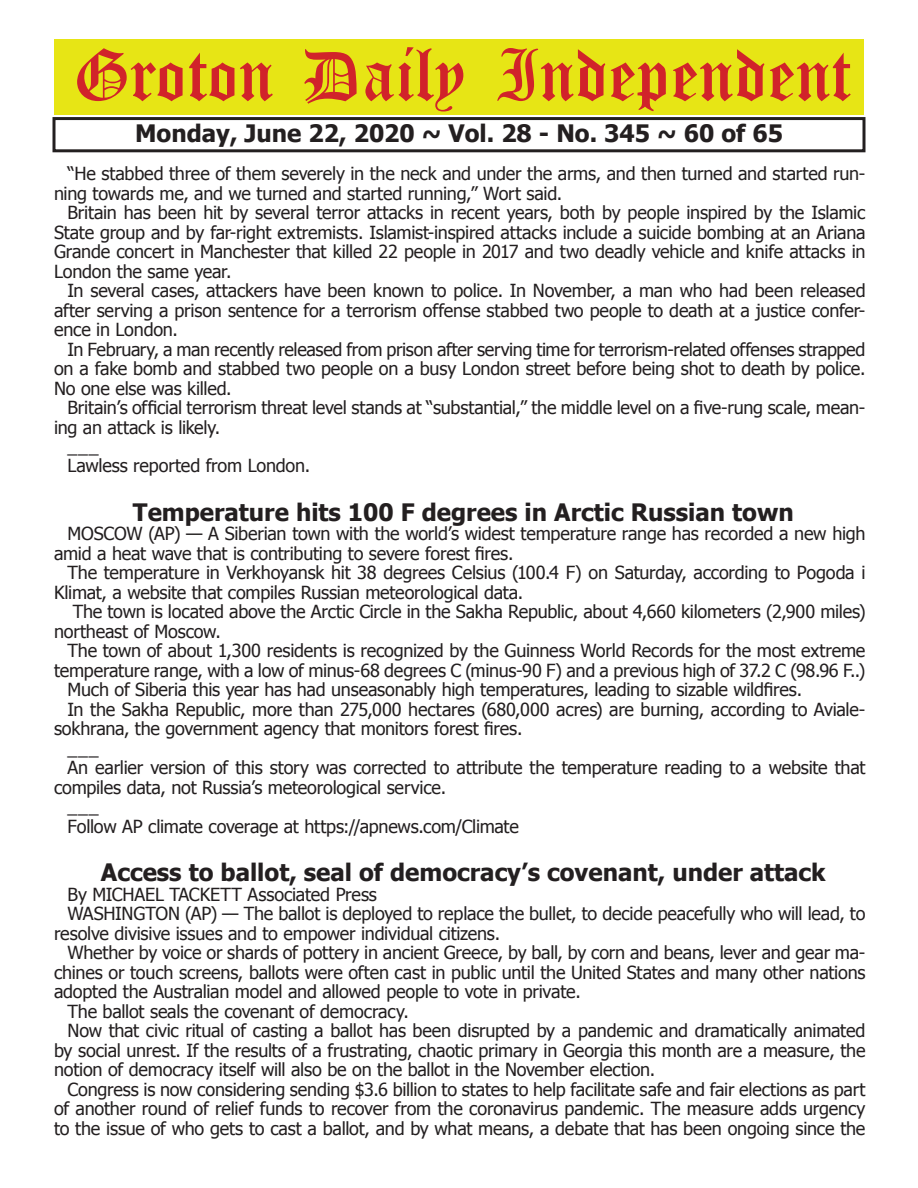
<style>
.page{position:relative;width:918px;height:1188px;background:#fff}
.page>*{position:absolute;margin:0;border:0;box-sizing:border-box;transform-origin:0 0}
.t1{font:54px "Old English Five";color:#d1232a}
.t2{font:700 24px "Tahoma";color:#231f20}
.t3{font:18px/19.5px "Tahoma";letter-spacing:-.01em;color:#231f20}
</style>
<div class="page">
<div style="left:52px;top:117px;width:814px;height:35px;border:3px solid #231f20"></div>
<div style="left:54px;top:40px;width:810px;height:75px;background:#e7e515"></div>
<h1 class="t1" style="left:73px;top:50px;width:779px">Groton Daily Independent</h1>
<h2 class="t2" style="left:135px;top:116px;width:649px">Monday, June 22, 2020 ~ Vol. 28 - No. 345 ~ 60 of 65</h2>
<p class="t3" style="left:54px;top:163px;width:813px;text-indent:14px">“He stabbed three of them severely in the neck and under the arms, and then turned and started run&shy;ning towards me, and we turned and started running,” Wort said.</p>
<p class="t3" style="left:54px;top:202px;width:813px;text-align:justify;text-indent:14px">Britain has been hit by several terror attacks in recent years, both by people inspired by the Islamic State group and by far-right extremists. Islamist-inspired attacks include a suicide bombing at an Ariana Grande concert in Manchester that killed 22 people in 2017 and two deadly vehicle and knife attacks in London the same year.</p>
<p class="t3" style="left:54px;top:280px;width:813px;text-align:justify;text-indent:14px">In several cases, attackers have been known to police. In November, a man who had been released after serving a prison sentence for a terrorism offense stabbed two people to death at a justice confer&shy;ence in London.</p>
<p class="t3" style="left:54px;top:338px;width:813px;text-align:justify;text-indent:14px">In February, a man recently released from prison after serving time for terrorism-related offenses strapped on a fake bomb and stabbed two people on a busy London street before being shot to death by police.<br>No one else was killed.</p>
<p class="t3" style="left:68px;top:397px;width:799px">Britain’s official terrorism threat level stands at “substantial,” the middle level on a five-rung scale, mean-</p>
<p class="t3" style="left:54px;top:416px;width:168px">ing an attack is likely.</p>
<p class="t3" style="left:68px;top:436px;width:33px">___</p>
<p class="t3" style="left:68px;top:455px;width:244px">Lawless reported from London.</p>
<h2 class="t2" style="left:133px;top:495px;width:662px">Temperature hits 100 F degrees in Arctic Russian town</h2>
<p class="t3" style="left:54px;top:523px;width:813px;text-indent:14px">MOSCOW (AP) — A Siberian town with the world’s widest temperature range has recorded a new high amid a heat wave that is contributing to severe forest fires.</p>
<p class="t3" style="left:54px;top:562px;width:813px;text-indent:14px">The temperature in Verkhoyansk hit 38 degrees Celsius (100.4 F) on Saturday, according to Pogoda i<br>Klimat, a website that compiles Russian meteorological data.</p>
<p class="t3" style="left:54px;top:601px;width:813px;text-indent:19px">The town is located above the Arctic Circle in the Sakha Republic, about 4,660 kilometers (2,900 miles) northeast of Moscow.</p>
<p class="t3" style="left:68px;top:640px;width:799px">The town of about 1,300 residents is recognized by the Guinness World Records for the most extreme</p>
<p class="t3" style="left:54px;top:660px;width:813px">temperature range, with a low of minus-68 degrees C (minus-90 F) and a previous high of 37.2 C (98.96 F..)</p>
<p class="t3" style="left:68px;top:679px;width:736px">Much of Siberia this year has had unseasonably high temperatures, leading to sizable wildfires.</p>
<p class="t3" style="left:68px;top:699px;width:799px">In the Sakha Republic, more than 275,000 hectares (680,000 acres) are burning, according to Aviale-</p>
<p class="t3" style="left:54px;top:718px;width:470px">sokhrana, the government agency that monitors forest fires.</p>
<p class="t3" style="left:68px;top:738px;width:33px">___</p>
<p class="t3" style="left:68px;top:757px;width:799px">An earlier version of this story was corrected to attribute the temperature reading to a website that</p>
<p class="t3" style="left:54px;top:777px;width:394px">compiles data, not Russia’s meteorological service.</p>
<p class="t3" style="left:68px;top:796px;width:33px">___</p>
<p class="t3" style="left:68px;top:816px;width:453px">Follow AP climate coverage at https://apnews.com/Climate</p>
<h2 class="t2" style="left:101px;top:856px;width:726px">Access to ballot, seal of democracy’s covenant, under attack</h2>
<p class="t3" style="left:68px;top:884px;width:311px">By MICHAEL TACKETT Associated Press</p>
<p class="t3" style="left:68px;top:903px;width:800px">WASHINGTON (AP) — The ballot is deployed to replace the bullet, to decide peacefully who will lead, to</p>
<p class="t3" style="left:54px;top:923px;width:448px">resolve divisive issues and to empower individual citizens.</p>
<p class="t3" style="left:68px;top:942px;width:799px">Whether by voice or shards of pottery in ancient Greece, by ball, by corn and beans, lever and gear ma-</p>
<p class="t3" style="left:54px;top:962px;width:813px">chines or touch screens, ballots were often cast in public until the United States and many other nations</p>
<p class="t3" style="left:54px;top:981px;width:528px">adopted the Australian model and allowed people to vote in private.</p>
<p class="t3" style="left:68px;top:1001px;width:343px">The ballot seals the covenant of democracy.</p>
<p class="t3" style="left:68px;top:1020px;width:799px">Now that civic ritual of casting a ballot has been disrupted by a pandemic and dramatically animated</p>
<p class="t3" style="left:54px;top:1040px;width:813px">by social unrest. If the results of a frustrating, chaotic primary in Georgia this month are a measure, the</p>
<p class="t3" style="left:54px;top:1059px;width:603px">notion of democracy itself will also be on the ballot in the November election.</p>
<p class="t3" style="left:68px;top:1079px;width:799px">Congress is now considering sending $3.6 billion to states to help facilitate safe and fair elections as part</p>
<p class="t3" style="left:54px;top:1098px;width:813px">of another round of relief funds to recover from the coronavirus pandemic. The measure adds urgency</p>
<p class="t3" style="left:54px;top:1117px;width:813px">to the issue of who gets to cast a ballot, and by what means, a debate that has been ongoing since the</p>
</div>
